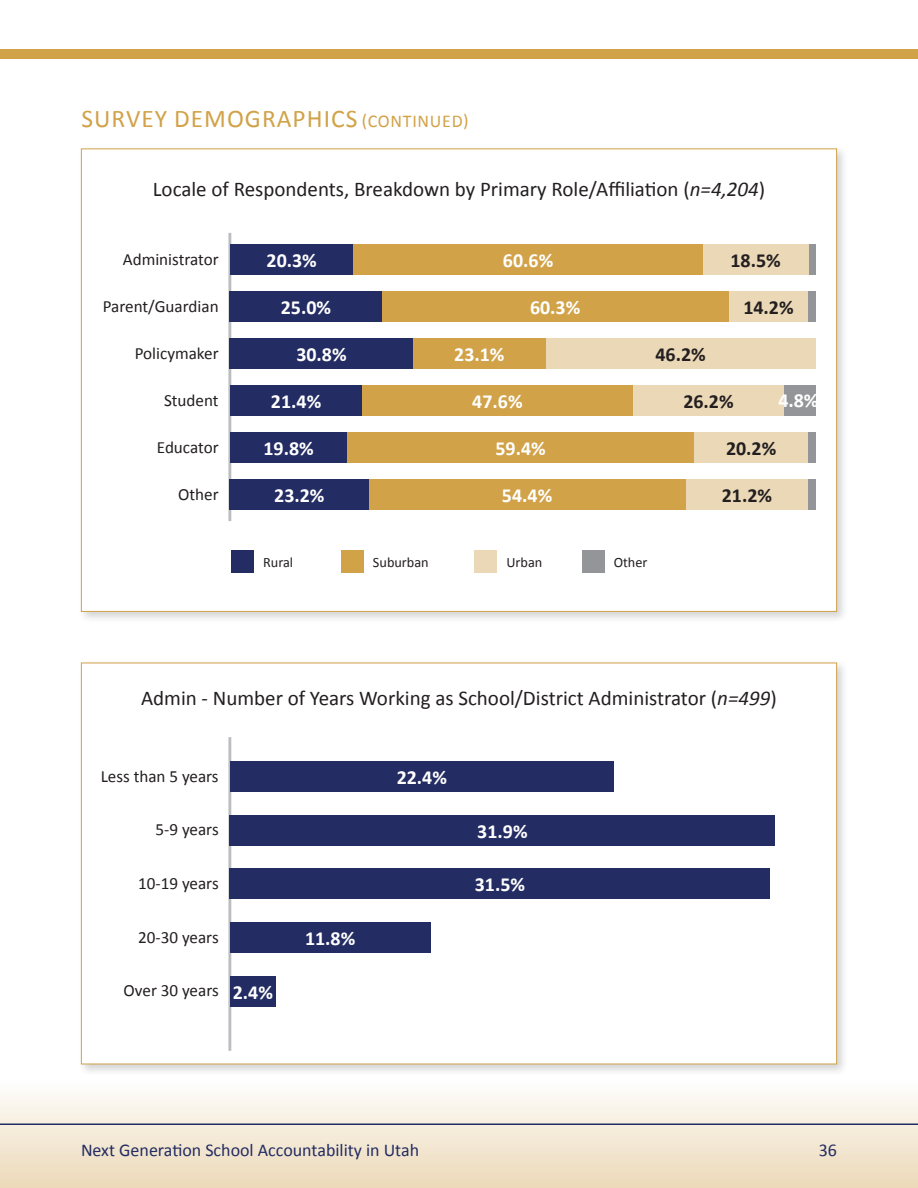
<style>
.page{position:relative;width:918px;height:1188px;background:#fff}
.page>*{position:absolute;margin:0;border:0;box-sizing:border-box;transform-origin:0 0}
.t1{font:25.5px "Calibri";letter-spacing:.04em;color:#d1a248}
.t2{font:21px "Calibri";color:#231f20}
.t3{font:700 19.95px "Calibri";color:#fff}
.t4{font:700 19.95px "Calibri";color:#231f20}
.t5{font:18px "Calibri";color:#232c63}
.t6{font:17.1px "Calibri";color:#231f20}
.t7{font:14.25px "Calibri";color:#231f20}
.s1{font-size:18px}
.s2{font-style:italic}
</style>
<div class="page">
<div style="left:0;top:1080px;width:918px;height:108px;background:linear-gradient(to bottom,#fefefd,#ecd9b8)"></div>
<hr style="left:0;top:1124px;width:918px;height:1px;background:#232c63">
<div style="left:0;top:49px;width:918px;height:9px;background:#d1a248"></div>
<div style="left:77px;top:145px;width:772px;height:479px;background:#231f20;opacity:.2"></div>
<div style="left:81px;top:148px;width:756px;height:464px;background:#fff;border:1px solid #d1a248"></div>
<div style="left:77px;top:659px;width:772px;height:418px;background:#231f20;opacity:.2"></div>
<div style="left:81px;top:663px;width:756px;height:401px;background:#fff;border:1px solid #d1a248"></div>
<hr style="left:228px;top:737px;width:3px;height:314px;background:#bcbdc0">
<hr style="left:228px;top:233px;width:3px;height:288px;background:#bcbdc0">
<div style="left:582px;top:550px;width:22px;height:22px;background:#939598"></div>
<div style="left:475px;top:550px;width:22px;height:22px;background:#ebd8b7"></div>
<div style="left:341px;top:550px;width:23px;height:22px;background:#d1a248"></div>
<div style="left:231px;top:550px;width:23px;height:22px;background:#232c63"></div>
<div style="left:632px;top:385px;width:152px;height:31px;background:#ebd8b7"></div>
<div style="left:685px;top:480px;width:124px;height:30px;background:#ebd8b7"></div>
<div style="left:809px;top:480px;width:7px;height:30px;background:#939598"></div>
<div style="left:694px;top:432px;width:115px;height:31px;background:#ebd8b7"></div>
<div style="left:809px;top:432px;width:7px;height:31px;background:#939598"></div>
<div style="left:546px;top:338px;width:270px;height:31px;background:#ebd8b7"></div>
<div style="left:728px;top:291px;width:81px;height:31px;background:#ebd8b7"></div>
<div style="left:809px;top:291px;width:7px;height:31px;background:#939598"></div>
<div style="left:809px;top:244px;width:7px;height:31px;background:#939598"></div>
<div style="left:703px;top:244px;width:106px;height:31px;background:#ebd8b7"></div>
<div style="left:230px;top:244px;width:124px;height:31px;background:#232c63"></div>
<div style="left:354px;top:244px;width:349px;height:31px;background:#d1a248"></div>
<div style="left:230px;top:291px;width:152px;height:31px;background:#232c63"></div>
<div style="left:382px;top:291px;width:346px;height:31px;background:#d1a248"></div>
<div style="left:230px;top:338px;width:183px;height:31px;background:#232c63"></div>
<div style="left:413px;top:338px;width:133px;height:31px;background:#d1a248"></div>
<div style="left:230px;top:385px;width:132px;height:31px;background:#232c63"></div>
<div style="left:362px;top:385px;width:270px;height:31px;background:#d1a248"></div>
<div style="left:784px;top:385px;width:32px;height:31px;background:#939598"></div>
<div style="left:230px;top:432px;width:117px;height:31px;background:#232c63"></div>
<div style="left:347px;top:432px;width:347px;height:31px;background:#d1a248"></div>
<div style="left:230px;top:480px;width:139px;height:30px;background:#232c63"></div>
<div style="left:369px;top:480px;width:316px;height:30px;background:#d1a248"></div>
<div style="left:230px;top:761px;width:384px;height:31px;background:#232c63"></div>
<div style="left:230px;top:815px;width:545px;height:31px;background:#232c63"></div>
<div style="left:230px;top:869px;width:540px;height:30px;background:#232c63"></div>
<div style="left:230px;top:922px;width:200px;height:31px;background:#232c63"></div>
<div style="left:230px;top:976px;width:46px;height:31px;background:#232c63"></div>
<h2 class="t1" style="left:81px;top:103px;width:389px">SURVEY DEMOGRAPHICS <span class="s1">(CONTINUED)</span></h2>
<p class="t2" style="left:153px;top:176px;width:614px">Locale of Respondents, Breakdown by Primary Role/Affiliation (<span class="s2">n=4,204</span>)</p>
<p class="t6" style="left:123px;top:248px;width:97px">Administrator</p>
<p class="t3" style="left:267px;top:248px;width:52px">20.3%</p>
<p class="t3" style="left:503px;top:248px;width:52px">60.6%</p>
<p class="t4" style="left:730px;top:248px;width:52px">18.5%</p>
<p class="t6" style="left:103px;top:295px;width:117px">Parent/Guardian</p>
<p class="t3" style="left:281px;top:295px;width:52px">25.0%</p>
<p class="t3" style="left:530px;top:295px;width:52px">60.3%</p>
<p class="t4" style="left:743px;top:295px;width:52px">14.2%</p>
<p class="t6" style="left:135px;top:342px;width:85px">Policymaker</p>
<p class="t3" style="left:296px;top:342px;width:52px">30.8%</p>
<p class="t3" style="left:454px;top:342px;width:52px">23.1%</p>
<p class="t4" style="left:656px;top:342px;width:52px">46.2%</p>
<p class="t6" style="left:164px;top:389px;width:56px">Student</p>
<p class="t3" style="left:271px;top:389px;width:52px">21.4%</p>
<p class="t3" style="left:472px;top:389px;width:52px">47.6%</p>
<p class="t4" style="left:683px;top:389px;width:52px">26.2%</p>
<p class="t3" style="left:778px;top:387px;width:42px">4.8%</p>
<p class="t6" style="left:157px;top:436px;width:63px">Educator</p>
<p class="t3" style="left:263px;top:436px;width:52px">19.8%</p>
<p class="t3" style="left:495px;top:436px;width:52px">59.4%</p>
<p class="t4" style="left:726px;top:436px;width:52px">20.2%</p>
<p class="t6" style="left:178px;top:483px;width:42px">Other</p>
<p class="t3" style="left:274px;top:483px;width:52px">23.2%</p>
<p class="t3" style="left:502px;top:483px;width:52px">54.4%</p>
<p class="t4" style="left:722px;top:483px;width:52px">21.2%</p>
<p class="t7" style="left:263px;top:553px;width:32px">Rural</p>
<p class="t7" style="left:373px;top:553px;width:57px">Suburban</p>
<p class="t7" style="left:507px;top:553px;width:37px">Urban</p>
<p class="t7" style="left:614px;top:553px;width:35px">Other</p>
<p class="t2" style="left:141px;top:684px;width:637px">Admin - Number of Years Working as School/District Administrator (<span class="s2">n=499</span>)</p>
<p class="t6" style="left:101px;top:765px;width:119px">Less than 5 years</p>
<p class="t6" style="left:156px;top:819px;width:65px">5-9 years</p>
<p class="t6" style="left:138px;top:872px;width:82px">10-19 years</p>
<p class="t6" style="left:138px;top:926px;width:82px">20-30 years</p>
<p class="t6" style="left:124px;top:980px;width:97px">Over 30 years</p>
<p class="t3" style="left:233px;top:979px;width:42px">2.4%</p>
<p class="t3" style="left:305px;top:926px;width:52px">11.8%</p>
<p class="t3" style="left:397px;top:765px;width:52px">22.4%</p>
<p class="t3" style="left:477px;top:818px;width:52px">31.9%</p>
<p class="t3" style="left:475px;top:872px;width:52px">31.5%</p>
<p class="t5" style="left:81px;top:1139px;width:340px">Next Generation School Accountability in Utah</p>
<p class="t5" style="left:819px;top:1139px;width:20px">36</p>
</div>
